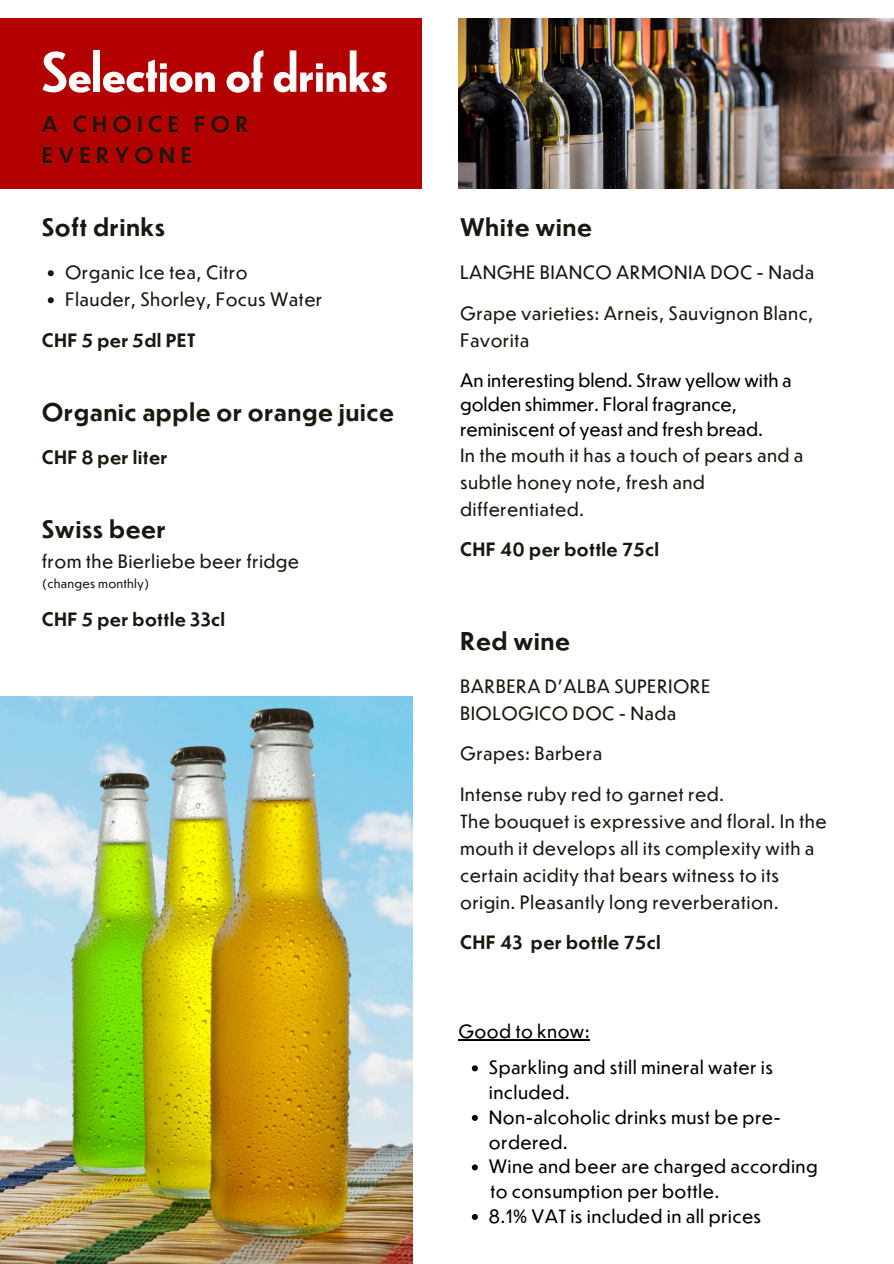
<style>
.page{position:relative;width:894px;height:1264px;background:#fff}
.page>*{position:absolute;margin:0;border:0;box-sizing:border-box;transform-origin:0 0}
.t1{font:500 52.95px "Dunbar Low";color:#fff}
.t2{font:700 24px "Dunbar Text";letter-spacing:.02em;color:#191910}
.t3{font:500 21.15px/31.8px "Dunbar Text";letter-spacing:.25em;color:#191910}
.t4{font:18px/27px "Dunbar Text";letter-spacing:.02em;color:#191910}
.t5{font:18px/24.8px "Dunbar Text";letter-spacing:.02em;color:#000}
.t6{font:18px/24.8px "Dunbar Text";color:#000}
.t7{font:700 18px "Dunbar Text";letter-spacing:.02em;color:#191910}
.t8{font:12px "Dunbar Text";letter-spacing:.02em;color:#191910}
</style>
<div class="page">
<img style="left:0;top:696px;width:412px;height:567px">
<div style="left:0;top:18px;width:422px;height:170px;background:#b30000"></div>
<svg style="left:48px;top:270px;width:6px;height:6px"></svg>
<svg style="left:48px;top:297px;width:6px;height:6px"></svg>
<img style="left:458px;top:18px;width:435px;height:170px">
<hr style="left:458px;top:1039px;width:132px;height:1px;background:#000">
<svg style="left:471px;top:1065px;width:6px;height:6px"></svg>
<svg style="left:471px;top:1114px;width:6px;height:6px"></svg>
<svg style="left:471px;top:1164px;width:6px;height:6px"></svg>
<svg style="left:471px;top:1214px;width:6px;height:5px"></svg>
<p class="t1" style="left:42px;top:35px;width:348px">Selection of drinks</p>
<h1 class="t3" style="left:42px;top:107px;width:208px">A CHOICE FOR<br>EVERYONE</h1>
<h4 class="t2" style="left:42px;top:211px;width:125px">Soft drinks</h4>
<p class="t4" style="left:65px;top:258px;width:184px">Organic Ice tea, Citro</p>
<p class="t4" style="left:65px;top:285px;width:259px">Flauder, Shorley, Focus Water</p>
<p class="t7" style="left:42px;top:327px;width:155px">CHF 5 per 5dl PET</p>
<h4 class="t2" style="left:42px;top:395px;width:353px">Organic apple or orange juice</h4>
<h3 class="t7" style="left:42px;top:444px;width:127px">CHF 8 per liter</h3>
<h2 class="t2" style="left:42px;top:512px;width:125px">Swiss beer</h2>
<h3 class="t4" style="left:42px;top:546px;width:259px">from the Bierliebe beer fridge</h3>
<p class="t8" style="left:42px;top:575px;width:109px">(changes monthly)</p>
<p class="t7" style="left:42px;top:607px;width:185px">CHF 5 per bottle 33cl</p>
<h4 class="t2" style="left:460px;top:211px;width:133px">White wine</h4>
<h3 class="t4" style="left:460px;top:258px;width:355px">LANGHE BIANCO ARMONIA DOC - Nada</h3>
<p class="t4" style="left:460px;top:298px;width:355px">Grape varieties: Arneis, Sauvignon Blanc,<br>Favorita</p>
<p class="t6" style="left:460px;top:366px;width:333px">An interesting blend. Straw yellow with a golden shimmer. Floral fragrance, reminiscent of yeast and fresh bread.</p>
<p class="t4" style="left:460px;top:440px;width:345px">In the mouth it has a touch of pears and a subtle honey note, fresh and differentiated.</p>
<p class="t7" style="left:460px;top:537px;width:200px">CHF 40 per bottle 75cl</p>
<p class="t2" style="left:460px;top:624px;width:111px">Red wine</p>
<p class="t4" style="left:460px;top:671px;width:252px">BARBERA D'ALBA SUPERIORE</p>
<p class="t4" style="left:460px;top:698px;width:217px">BIOLOGICO DOC - Nada</p>
<h4 class="t4" style="left:460px;top:739px;width:143px">Grapes: Barbera</h4>
<p class="t4" style="left:460px;top:779px;width:265px">Intense ruby red to garnet red.</p>
<p class="t4" style="left:460px;top:806px;width:368px">The bouquet is expressive and floral. In the mouth it develops all its complexity with a certain acidity that bears witness to its origin. Pleasantly long reverberation.</p>
<p class="t7" style="left:460px;top:930px;width:202px">CHF 43 per bottle 75cl</p>
<h4 class="t5" style="left:458px;top:1017px;width:133px">Good to know:</h4>
<h3 class="t5" style="left:489px;top:1054px;width:285px">Sparkling and still mineral water is included.</h3>
<p class="t5" style="left:489px;top:1103px;width:293px">Non-alcoholic drinks must be pre&shy;ordered.</p>
<p class="t5" style="left:489px;top:1153px;width:330px">Wine and beer are charged according</p>
<p class="t5" style="left:490px;top:1178px;width:231px">to consumption per bottle.</p>
<p class="t5" style="left:489px;top:1202px;width:274px">8.1% VAT is included in all prices</p>
</div>
